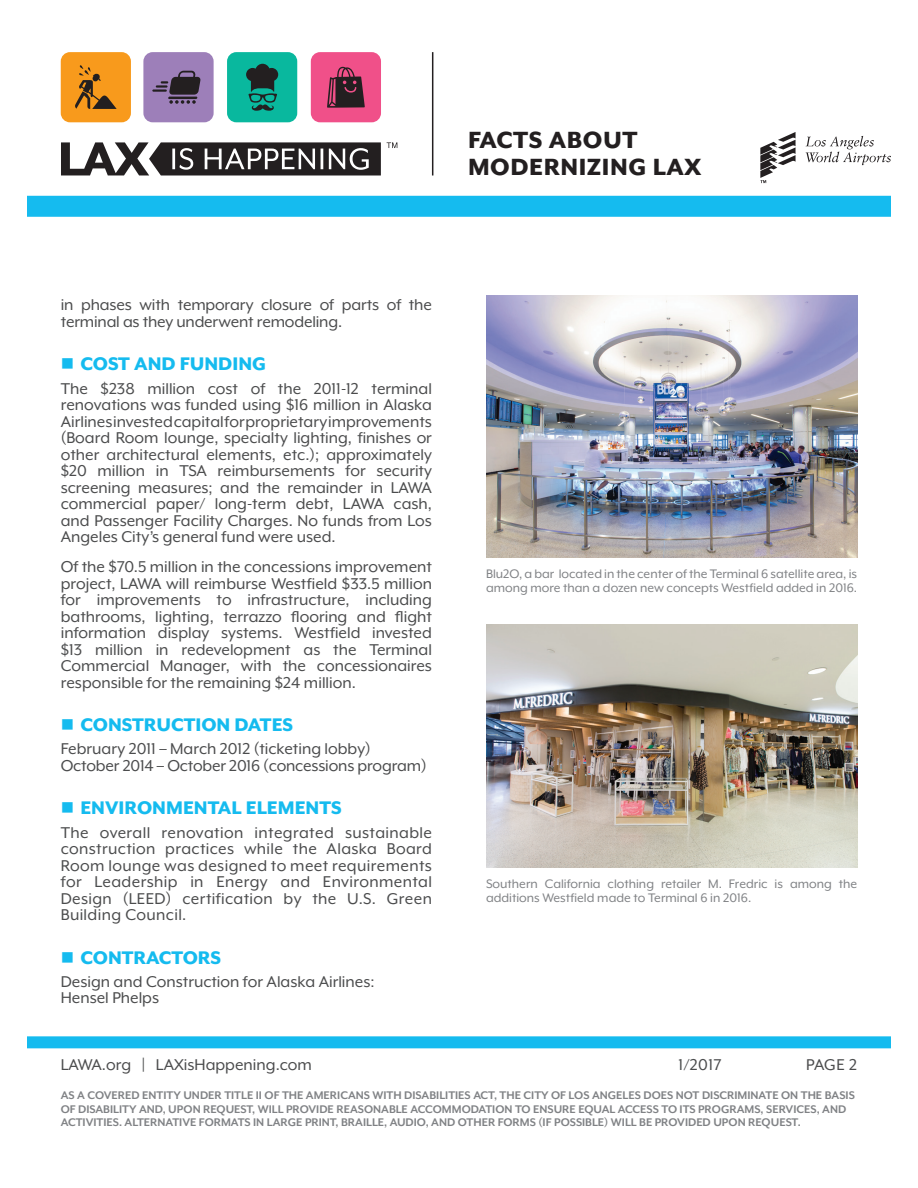
<style>
.page{position:relative;width:918px;height:1188px;background:#fff}
.page>*{position:absolute;margin:0;border:0;box-sizing:border-box;transform-origin:0 0}
.t1{font:800 27px/27px "Mr Eaves XL Mod OT";letter-spacing:.02em;color:#231f20}
.t2{font:800 21px "Mr Eaves XL Mod OT";color:#15bbef}
.t3{font:18px/16.5px "Mr Eaves XL Mod OT";color:#4b4c4d}
.t4{font:14.25px/14.2px "Mr Eaves XL Mod OT";color:#808285}
.t5{font:700 12.75px/13.5px "Mr Eaves XL Mod OT";color:#808285}
</style>
<div class="page">
<div style="left:27px;top:1036px;width:864px;height:12px;background:#15bbef"></div>
<hr style="left:432px;top:52px;width:1px;height:123px;background:#231f20">
<svg style="left:760px;top:132px;width:36px;height:51px"></svg>
<svg style="left:806px;top:136px;width:85px;height:29px"></svg>
<div style="left:27px;top:196px;width:864px;height:21px;background:#15bbef"></div>
<div style="left:61px;top:52px;width:70px;height:70px;background:#f89a1c;border-radius:9px"></div>
<svg style="left:75px;top:65px;width:42px;height:44px"></svg>
<div style="left:143px;top:52px;width:71px;height:70px;background:#9d7fb9;border-radius:9px"></div>
<hr style="left:152px;top:89px;width:15px;height:3px;background:#231f20">
<svg style="left:156px;top:71px;width:45px;height:33px"></svg>
<div style="left:227px;top:52px;width:70px;height:70px;background:#09b89e;border-radius:9px"></div>
<svg style="left:246px;top:64px;width:32px;height:47px"></svg>
<div style="left:311px;top:52px;width:70px;height:70px;background:#f05089;border-radius:9px"></div>
<svg style="left:327px;top:67px;width:38px;height:41px"></svg>
<svg style="left:61px;top:142px;width:320px;height:34px"></svg>
<svg style="left:387px;top:142px;width:10px;height:6px"></svg>
<img style="left:486px;top:296px;width:371px;height:261px">
<img style="left:486px;top:624px;width:371px;height:243px">
<h1 class="t1" style="left:468px;top:127px;width:235px">FACTS ABOUT<br>MODERNIZING LAX</h1>
<p class="t3" style="left:61px;top:297px;width:373px">in phases with temporary closure of parts of the terminal as they underwent remodeling.</p>
<p class="t2" style="left:61px;top:354px;width:207px">■ COST AND FUNDING</p>
<p class="t3" style="left:61px;top:380px;width:373px;text-align:justify">The $238 million cost of the 2011-12 terminal renovations was funded using $16 million in Alaska Airlines invested capital for proprietary improvements (Board Room lounge, specialty lighting, finishes or other architectural elements, etc.); approximately $20 million in TSA reimbursements for security screening measures; and the remainder in LAWA commercial paper/ long-term debt, LAWA cash, and Passenger Facility Charges. No funds from Los Angeles City’s general fund were used.</p>
<p class="t3" style="left:61px;top:558px;width:373px;text-align:justify">Of the $70.5 million in the concessions improvement project, LAWA will reimburse Westfield $33.5 million for improvements to infrastructure, including bathrooms, lighting, terrazzo flooring and flight information display systems. Westfield invested $13 million in redevelopment as the Terminal Commercial Manager, with the concessionaires responsible for the remaining $24 million.</p>
<p class="t2" style="left:61px;top:714px;width:234px">■ CONSTRUCTION DATES</p>
<p class="t3" style="left:61px;top:741px;width:367px">February 2011 – March 2012 (ticketing lobby)<br>October 2014 – October 2016 (concessions program)</p>
<p class="t2" style="left:61px;top:798px;width:282px">■ ENVIRONMENTAL ELEMENTS</p>
<p class="t3" style="left:61px;top:824px;width:373px;text-align:justify">The overall renovation integrated sustainable construction practices while the Alaska Board Room lounge was designed to meet requirements for Leadership in Energy and Environmental Design (LEED) certification by the U.S. Green Building Council.</p>
<p class="t2" style="left:61px;top:947px;width:162px">■ CONTRACTORS</p>
<p class="t3" style="left:61px;top:973px;width:315px">Design and Construction for Alaska Airlines:<br>Hensel Phelps</p>
<p class="t3" style="left:61px;top:1056px;width:253px">LAWA.org | LAXisHappening.com</p>
<p class="t4" style="left:486px;top:566px;width:373px">Blu2O, a bar located in the center of the Terminal 6 satellite area, is among more than a dozen new concepts Westfield added in 2016.</p>
<p class="t4" style="left:486px;top:876px;width:373px">Southern California clothing retailer M. Fredric is among the additions Westfield made to Terminal 6 in 2016.</p>
<p class="t3" style="left:679px;top:1056px;width:44px">1/2017</p>
<p class="t3" style="left:806px;top:1056px;width:53px">PAGE 2</p>
<p class="t5" style="left:61px;top:1089px;width:796px">AS A COVERED ENTITY UNDER TITLE II OF THE AMERICANS WITH DISABILITIES ACT, THE CITY OF LOS ANGELES DOES NOT DISCRIMINATE ON THE BASIS<br>OF DISABILITY AND, UPON REQUEST, WILL PROVIDE REASONABLE ACCOMMODATION TO ENSURE EQUAL ACCESS TO ITS PROGRAMS, SERVICES, AND<br>ACTIVITIES. ALTERNATIVE FORMATS IN LARGE PRINT, BRAILLE, AUDIO, AND OTHER FORMS (IF POSSIBLE) WILL BE PROVIDED UPON REQUEST.</p>
</div>
